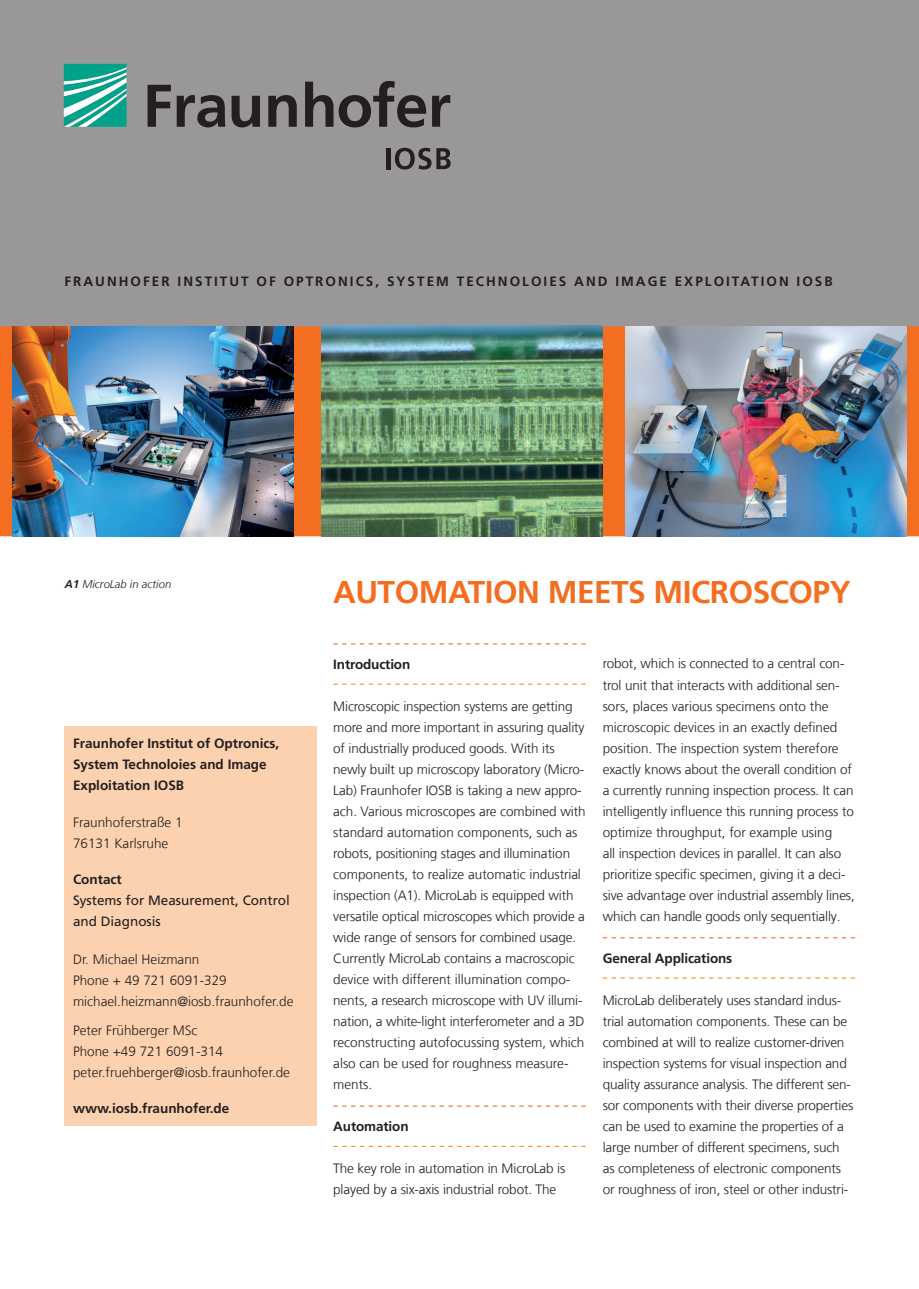
<style>
.page{position:relative;width:919px;height:1289px;background:#fff}
.page>*{position:absolute;margin:0;border:0;box-sizing:border-box;transform-origin:0 0}
.t1{font:700 31.5px "Frutiger LT Com";letter-spacing:-.015em;color:#f36e21}
.t2{font:300 13.5px/21px "Frutiger LT Com";letter-spacing:-.01em;color:#231f20}
.t3{font:700 13.5px/21px "Frutiger LT Com";color:#231f20}
.t4{font:700 13.5px "Frutiger LT Com";letter-spacing:.15em;color:#231f20}
.t5{font:13.5px/21px "Frutiger LT Com";color:#231f20}
.t6{font:700 13.5px "Frutiger LT Com";letter-spacing:.07em;color:#231f20}
.t7{font:700 13.5px "Frutiger LT Com";letter-spacing:-.01em;color:#231f20}
.t8{font:italic 300 11.25px "Frutiger LT Com";color:#231f20}
.s1{font-weight:700}
</style>
<div class="page">
<div style="left:0;top:0;width:918px;height:327px;background:#999798"></div>
<div style="left:0;top:326px;width:918px;height:210px;background:#f36e21"></div>
<svg style="left:64px;top:64px;width:62px;height:63px;background:#49bbaa"></svg>
<svg style="left:147px;top:81px;width:303px;height:46px"></svg>
<hr style="left:386px;top:148px;width:4px;height:21px;background:#231f20">
<svg style="left:395px;top:148px;width:55px;height:21px"></svg>
<div style="left:64px;top:726px;width:252px;height:399px;background:#fcd1af"></div>
<img style="left:321px;top:325px;width:281px;height:211px">
<img style="left:13px;top:326px;width:280px;height:210px">
<img style="left:625px;top:326px;width:281px;height:210px">
<svg style="left:333px;top:643px;width:252px;height:1px"></svg>
<svg style="left:333px;top:683px;width:252px;height:1px"></svg>
<svg style="left:333px;top:1105px;width:252px;height:1px"></svg>
<svg style="left:333px;top:1145px;width:252px;height:1px"></svg>
<svg style="left:602px;top:937px;width:253px;height:1px"></svg>
<svg style="left:602px;top:977px;width:253px;height:1px"></svg>
<p class="t4" style="left:64px;top:273px;width:769px">Fraunhof er Insti tut OF Optronics, System technoloi es and IMA GE Exploi tation IOSB</p>
<p class="t8" style="left:65px;top:577px;width:108px"><span class="s1">A1</span> MicroLab in action</p>
<p class="t3" style="left:73px;top:732px;width:208px">Fraunhofer Institut of Optronics,<br>System Technoloies and Image<br>Exploitation IOS B</p>
<p class="t2" style="left:73px;top:812px;width:111px">Fraunhoferstraße 1<br>76131 Karlsruhe</p>
<p class="t6" style="left:73px;top:871px;width:50px">Contact</p>
<p class="t5" style="left:73px;top:890px;width:218px">Systems for Measurement, Control and Diagnosis</p>
<p class="t2" style="left:73px;top:948px;width:222px">Dr. Michael Heizmann<br>Phone + 49 721 6091-329 michael.heizmann@iosb.fraunhofer.de</p>
<p class="t2" style="left:73px;top:1020px;width:218px">Peter Frühberger MSc<br>Phone +49 721 6091-314 peter.fruehberger@iosb.fraunhofer.de</p>
<p class="t3" style="left:73px;top:1098px;width:158px">www.iosb.fraunhofer.de</p>
<h1 class="t1" style="left:333px;top:573px;width:519px">Automation meets microscopy</h1>
<p class="t6" style="left:333px;top:656px;width:79px">Introduction</p>
<p class="t2" style="left:333px;top:695px;width:254px">Microscopic inspection systems are getting more and more important in assuring quality of industrially produced goods. With its newly built up microscopy laboratory (Micro-Lab) Fraunhofer IOSB is taking a new appro&shy;ach. Various microscopes are combined with standard automation components, such as robots, positioning stages and illumination components, to realize automatic industrial inspection (A1). MicroLab is equipped with versatile optical microscopes which provide a wide range of sensors for combined usage.<br>Currently MicroLab contains a macroscopic device with different illumination compo&shy;nents, a research microscope with UV illumi&shy;nation, a white-light interferometer and a 3D reconstructing autofocussing system, which also can be used for roughness measure&shy;ments.</p>
<p class="t6" style="left:333px;top:1118px;width:77px">Automation</p>
<p class="t2" style="left:333px;top:1157px;width:233px">The key role in automation in MicroLab is played by a six-axis industrial robot. The</p>
<p class="t2" style="left:602px;top:653px;width:253px">robot, which is connected to a central con&shy;trol unit that interacts with additional sen&shy;sors, places various specimens onto the microscopic devices in an exactly defined position. The inspection system therefore exactly knows about the overall condition of a currently running inspection process. It can intelligently influence this running process to optimize throughput, for example using<br>all inspection devices in parallel. It can also prioritize specific specimen, giving it a deci&shy;sive advantage over industrial assembly lines, which can handle goods only sequentially.</p>
<p class="t7" style="left:602px;top:950px;width:131px">General Applications</p>
<p class="t2" style="left:602px;top:989px;width:252px">MicroLab deliberately uses standard indus&shy;trial automation components. These can be combined at will to realize customer-driven inspection systems for visual inspection and quality assurance analysis. The different sen&shy;sor components with their diverse properties can be used to examine the properties of a large number of different specimens, such as completeness of electronic components or roughness of iron, steel or other industri-</p>
</div>
